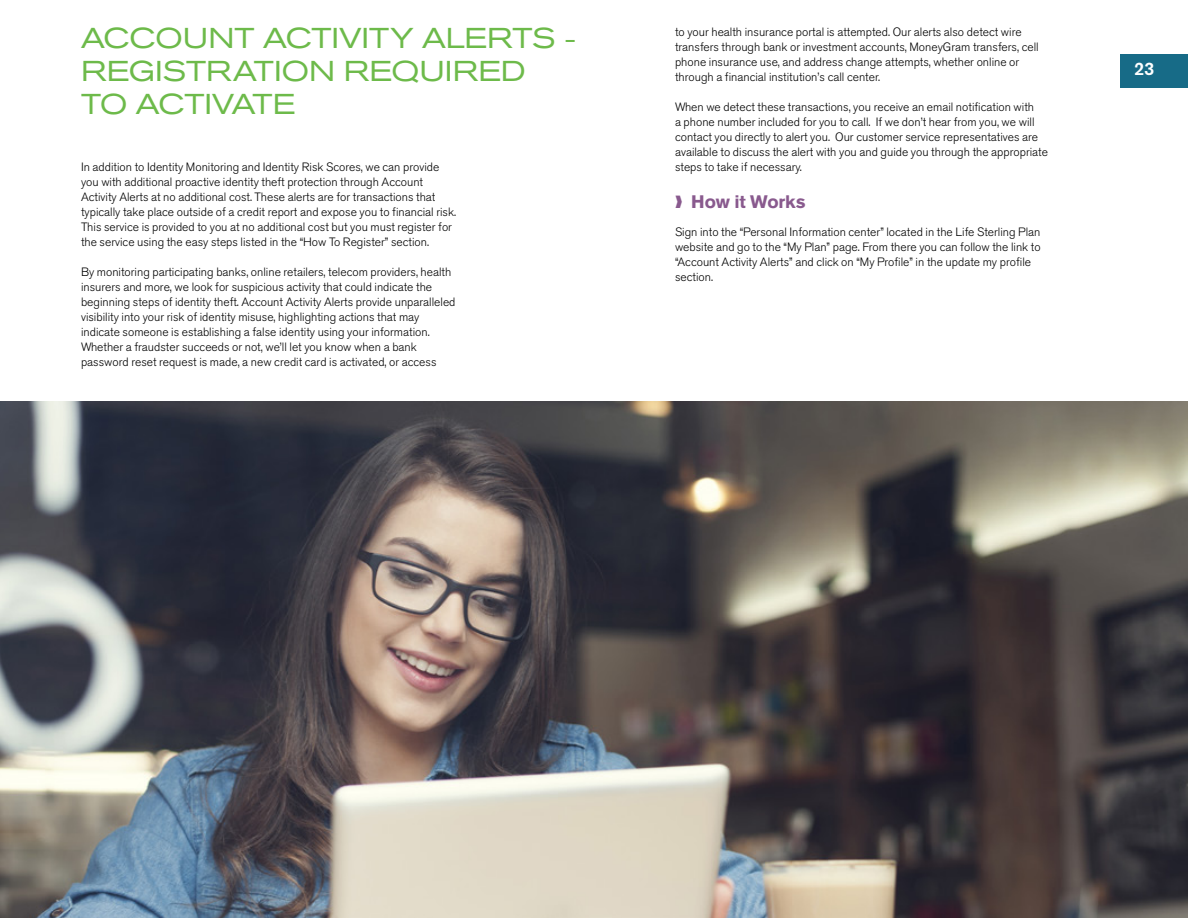
<style>
.page{position:relative;width:1188px;height:918px;background:#fff}
.page>*{position:absolute;margin:0;border:0;box-sizing:border-box;transform-origin:0 0}
.t1{font:expanded 28.5px/33px "Akzidenz Grotesk BE";letter-spacing:-.005em;color:#6dba4a}
.t2{font:700 18px "Akzidenz Grotesk BE";letter-spacing:-.005em;color:#895a8e}
.t3{font:500 18px "Akzidenz Grotesk BE";color:#fff}
.t4{font:300 12px/15px "Akzidenz Grotesk BE";color:#000}
</style>
<div class="page">
<img style="left:0;top:401px;width:1188px;height:517px">
<div style="left:1120px;top:54px;width:68px;height:34px;background:#176b87"></div>
<h1 class="t1" style="left:81px;top:22px;width:496px">ACCOUNT ACTIVITY ALERTS -<br>REGISTRATION REQUIRED<br>TO ACTIVATE</h1>
<p class="t4" style="left:81px;top:160px;width:377px">In addition to Identity Monitoring and Identity Risk Scores, we can provide you with additional proactive identity theft protection through Account Activity Alerts at no additional cost. These alerts are for transactions that typically take place outside of a credit report and expose you to financial risk.<br>This service is provided to you at no additional cost but you must register for the service using the easy steps listed in the “How To Register” section.</p>
<p class="t4" style="left:81px;top:265px;width:376px">By monitoring participating banks, online retailers, telecom providers, health insurers and more, we look for suspicious activity that could indicate the beginning steps of identity theft. Account Activity Alerts provide unparalleled visibility into your risk of identity misuse, highlighting actions that may indicate someone is establishing a false identity using your information.<br>Whether a fraudster succeeds or not, we’ll let you know when a bank password reset request is made, a new credit card is activated, or access</p>
<p class="t4" style="left:675px;top:25px;width:365px">to your health insurance portal is attempted. Our alerts also detect wire transfers through bank or investment accounts, MoneyGram transfers, cell phone insurance use, and address change attempts, whether online or through a financial institution’s call center.</p>
<p class="t4" style="left:675px;top:100px;width:375px">When we detect these transactions, you receive an email notification with<br>a phone number included for you to call. If we don’t hear from you, we will contact you directly to alert you. Our customer service representatives are available to discuss the alert with you and guide you through the appropriate steps to take if necessary.</p>
<h2 class="t2" style="left:675px;top:191px;width:132px">❱ How it Works</h2>
<p class="t4" style="left:675px;top:225px;width:367px">Sign into the “Personal Information center” located in the Life Sterling Plan website and go to the “My Plan” page. From there you can follow the link to “Account Activity Alerts” and click on “My Profile” in the update my profile section.</p>
<h2 class="t3" style="left:1134px;top:58px;width:22px">23</h2>
</div>
